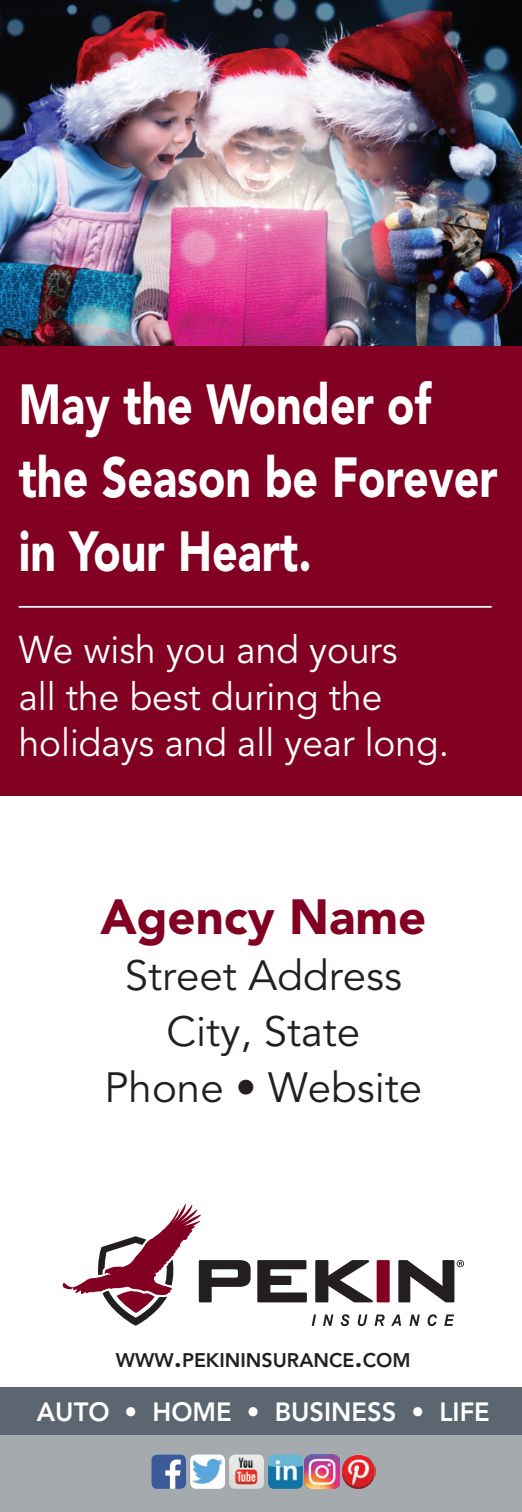
<style>
.page{position:relative;width:522px;height:1512px;background:#fff}
.page>*{position:absolute;margin:0;border:0;box-sizing:border-box;transform-origin:0 0}
.t1{font:900 56px/73.5px "Avenir LT Std";color:#fff;scale:.8 1}
.t2{font:900 49px "Avenir LT Std";color:#820123}
.t3{font:42px/56px "Avenir LT Std";color:#231f20;text-align:center}
.t4{font:38.5px/46.2px "Avenir LT Std";color:#fff;scale:.96 1}
.t5{font:800 26.25px "Avenir LT Std";color:#fff}
.t6{font:800 19.6px "Avenir LT Std";color:#231f20}
.s1{font-size:28px}
</style>
<div class="page">
<img style="left:0;top:1px;width:522px;height:345px">
<div style="left:0;top:346px;width:522px;height:450px;background:#820123"></div>
<hr style="left:19px;top:606px;width:472px;height:2px;background:#fff">
<div style="left:0;top:1431px;width:522px;height:81px;background:#a4aaad"></div>
<div style="left:0;top:1387px;width:522px;height:48px;background:#5b6670"></div>
<svg style="left:151px;top:1455px;width:35px;height:34px"></svg>
<img style="left:190px;top:1455px;width:35px;height:34px">
<img style="left:229px;top:1455px;width:35px;height:34px">
<img style="left:268px;top:1455px;width:35px;height:34px">
<img style="left:305px;top:1455px;width:34px;height:34px">
<img style="left:341px;top:1455px;width:34px;height:34px">
<svg style="left:257px;top:1260px;width:50px;height:42px"></svg>
<svg style="left:315px;top:1260px;width:74px;height:42px"></svg>
<svg style="left:311px;top:1315px;width:5px;height:11px"></svg>
<svg style="left:323px;top:1315px;width:10px;height:11px"></svg>
<svg style="left:340px;top:1314px;width:9px;height:12px"></svg>
<svg style="left:357px;top:1315px;width:10px;height:11px"></svg>
<svg style="left:374px;top:1315px;width:10px;height:11px"></svg>
<svg style="left:391px;top:1315px;width:10px;height:11px"></svg>
<svg style="left:409px;top:1315px;width:10px;height:11px"></svg>
<svg style="left:427px;top:1314px;width:10px;height:12px"></svg>
<svg style="left:444px;top:1315px;width:10px;height:11px"></svg>
<svg style="left:63px;top:1203px;width:187px;height:123px"></svg>
<svg style="left:398px;top:1260px;width:66px;height:42px"></svg>
<h1 class="t1" style="left:19px;top:367px;width:600px">May the Wonder of the Season be Forever in Your Heart.</h1>
<p class="t4" style="left:19px;top:628px;width:449px">We wish you and yours<br>all the best during the holidays and all year long.</p>
<p class="t2" style="left:100px;top:888px;width:327px">Agency Name</p>
<p class="t3" style="left:104px;top:949px;width:319px">Street Address<br>City, State<br>Phone • Website</p>
<p class="t6" style="left:116px;top:1349px;width:296px">WWW<span class="s1">.</span>PEKININSURANCE<span class="s1">.</span>COM</p>
<p class="t5" style="left:37px;top:1396px;width:454px">AUTO • HOME • BUSINESS • LIFE</p>
</div>
